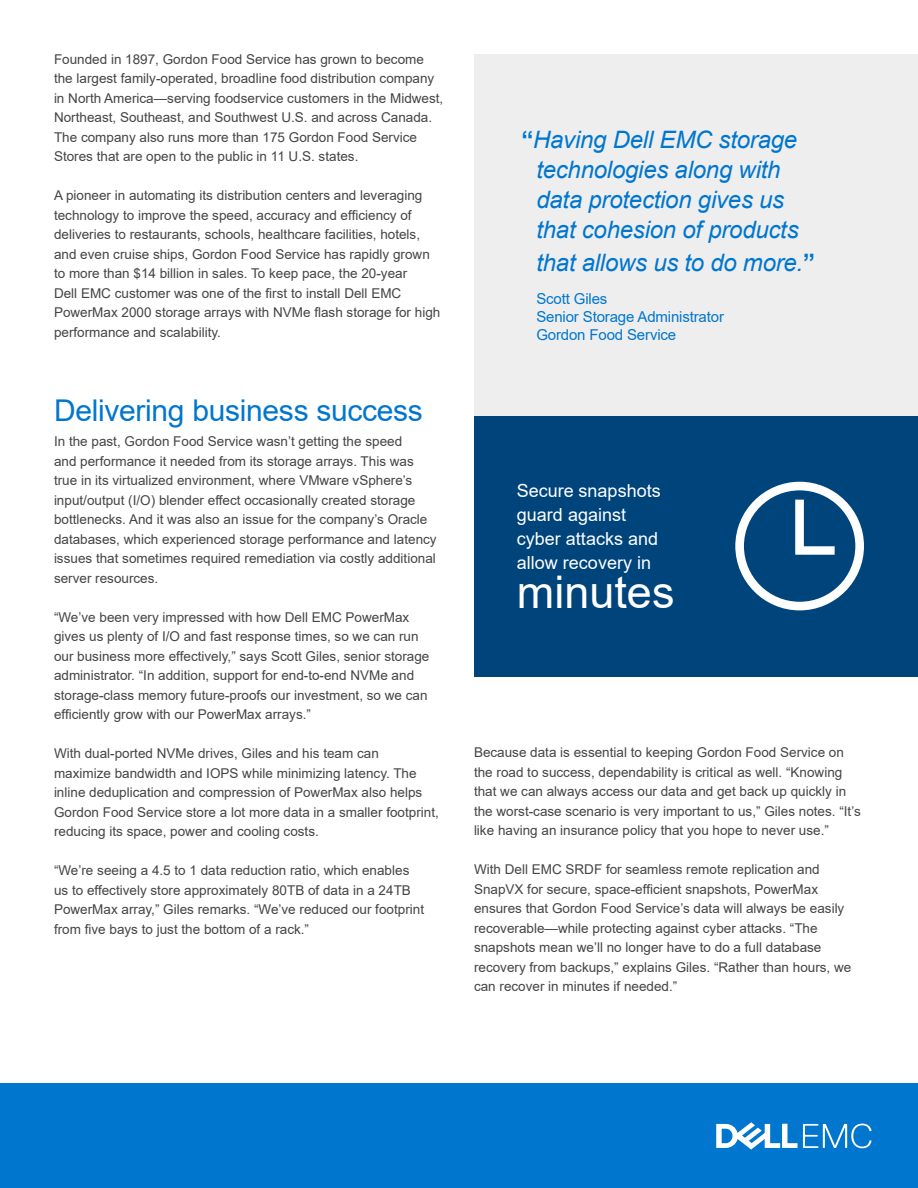
<style>
.page{position:relative;width:918px;height:1188px;background:#fff}
.page>*{position:absolute;margin:0;border:0;box-sizing:border-box;transform-origin:0 0}
.t1{font:45px "Arial";color:#fff}
.t2{font:30px "Arial";letter-spacing:-.01em;color:#0076ce}
.t3{font:italic 24px/30px "Arial";letter-spacing:-.01em;color:#0076ce}
.t4{font:18px/24px "Arial";color:#fff}
.t5{font:15px/18px "Arial";letter-spacing:-.01em;color:#0076ce}
.t6{font:13.5px/19.5px "Arial";color:#444}
.s1{font-weight:700;font-style:normal}
</style>
<div class="page">
<div style="left:0;top:1083px;width:918px;height:105px;background:#0076ce"></div>
<svg style="left:716px;top:1122px;width:155px;height:28px"></svg>
<div style="left:474px;top:54px;width:444px;height:362px;background:#eee"></div>
<div style="left:474px;top:416px;width:444px;height:261px;background:#00447c"></div>
<svg style="left:735px;top:482px;width:129px;height:128px"></svg>
<p class="t6" style="left:54px;top:49px;width:391px">Founded in 1897, Gordon Food Service has grown to become the largest family-operated, broadline food distribution company in North America—serving foodservice customers in the Midwest, Northeast, Southeast, and Southwest U.S. and across Canada.<br>The company also runs more than 175 Gordon Food Service Stores that are open to the public in 11 U.S. states.</p>
<p class="t6" style="left:54px;top:186px;width:388px">A pioneer in automating its distribution centers and leveraging technology to improve the speed, accuracy and efficiency of deliveries to restaurants, schools, healthcare facilities, hotels, and even cruise ships, Gordon Food Service has rapidly grown to more than $14 billion in sales. To keep pace, the 20-year<br>Dell EMC customer was one of the first to install Dell EMC PowerMax 2000 storage arrays with NVMe flash storage for high performance and scalability.</p>
<h2 class="t2" style="left:54px;top:390px;width:370px">Delivering business success</h2>
<p class="t6" style="left:54px;top:432px;width:384px">In the past, Gordon Food Service wasn’t getting the speed<br>and performance it needed from its storage arrays. This was true in its virtualized environment, where VMware vSphere’s input/output (I/O) blender effect occasionally created storage bottlenecks. And it was also an issue for the company’s Oracle databases, which experienced storage performance and latency issues that sometimes required remediation via costly additional server resources.</p>
<p class="t6" style="left:54px;top:607px;width:377px">“We’ve been very impressed with how Dell EMC PowerMax gives us plenty of I/O and fast response times, so we can run our business more effectively,” says Scott Giles, senior storage administrator. “In addition, support for end-to-end NVMe and storage-class memory future-proofs our investment, so we can efficiently grow with our PowerMax arrays.”</p>
<p class="t6" style="left:54px;top:744px;width:386px">With dual-ported NVMe drives, Giles and his team can maximize bandwidth and IOPS while minimizing latency. The inline deduplication and compression of PowerMax also helps Gordon Food Service store a lot more data in a smaller footprint, reducing its space, power and cooling costs.</p>
<p class="t6" style="left:54px;top:861px;width:372px">“We’re seeing a 4.5 to 1 data reduction ratio, which enables us to effectively store approximately 80TB of data in a 24TB PowerMax array,” Giles remarks. “We’ve reduced our footprint from five bays to just the bottom of a rack.”</p>
<h3 class="t3" style="left:536px;top:124px;width:264px;text-indent:-15px"><span class="s1">“</span>Having Dell EMC storage technologies along with data protection gives us that cohesion of products</h3>
<h3 class="t3" style="left:536px;top:247px;width:280px">that allows us to do more.<span class="s1">”</span></h3>
<p class="t5" style="left:536px;top:289px;width:189px">Scott Giles<br>Senior Storage Administrator<br>Gordon Food Service</p>
<h3 class="t4" style="left:517px;top:479px;width:145px">Secure snapshots guard against cyber attacks and allow recovery in</h3>
<h1 class="t1" style="left:517px;top:562px;width:159px">minutes</h1>
<p class="t6" style="left:474px;top:743px;width:388px">Because data is essential to keeping Gordon Food Service on the road to success, dependability is critical as well. “Knowing that we can always access our data and get back up quickly in the worst-case scenario is very important to us,” Giles notes. “It’s like having an insurance policy that you hope to never use.”</p>
<p class="t6" style="left:474px;top:860px;width:379px">With Dell EMC SRDF for seamless remote replication and SnapVX for secure, space-efficient snapshots, PowerMax ensures that Gordon Food Service’s data will always be easily recoverable—while protecting against cyber attacks. “The snapshots mean we’ll no longer have to do a full database recovery from backups,” explains Giles. “Rather than hours, we can recover in minutes if needed.”</p>
</div>
